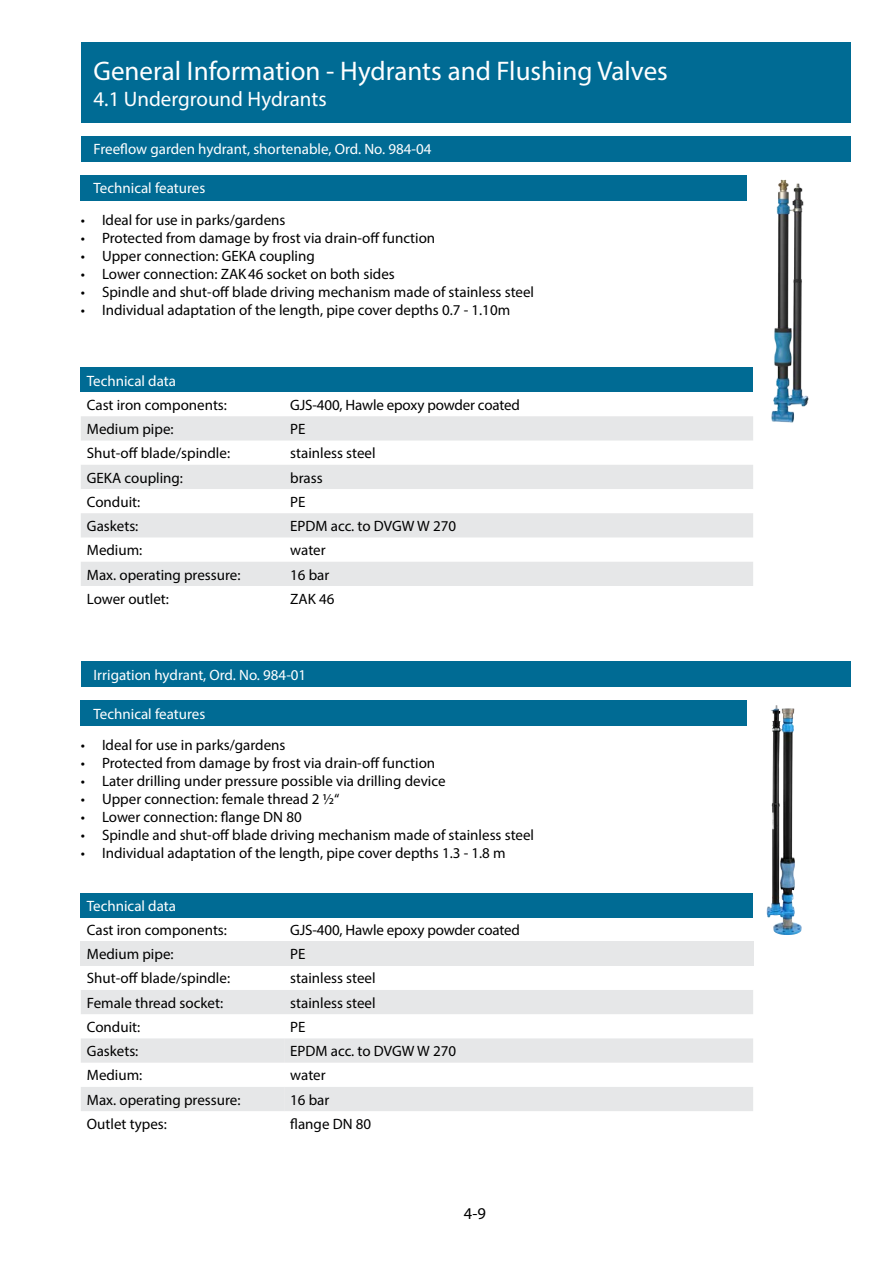
<style>
.page{position:relative;width:893px;height:1263px;background:#fff}
.page>*{position:absolute;margin:0;border:0;box-sizing:border-box;transform-origin:0 0}
.t1{font:27px "Myriad Pro";color:#fff}
.t2{font:21px "Myriad Pro";color:#fff}
.t3{font:16.5px "Myriad Pro";color:#000}
.t4{font:15px "Myriad Pro";color:#000}
.t5{font:15px "Myriad Pro";color:#fff}
</style>
<div class="page">
<img style="left:767px;top:705px;width:35px;height:230px">
<div style="left:81px;top:43px;width:769px;height:80px;background:#006b94"></div>
<div style="left:81px;top:368px;width:672px;height:24px;background:#006b94"></div>
<svg style="left:81px;top:416px;width:672px;height:170px;fill:#e6e7e8"></svg>
<div style="left:81px;top:893px;width:672px;height:24px;background:#006b94"></div>
<div style="left:81px;top:941px;width:203px;height:25px;background:#e6e7e8"></div>
<div style="left:284px;top:941px;width:469px;height:25px;background:#e6e7e8"></div>
<div style="left:81px;top:990px;width:672px;height:24px;background:#e6e7e8"></div>
<svg style="left:81px;top:1038px;width:672px;height:73px"></svg>
<div style="left:81px;top:175px;width:666px;height:26px;background:#006b94"></div>
<div style="left:81px;top:700px;width:666px;height:26px;background:#006b94"></div>
<div style="left:81px;top:136px;width:769px;height:26px;background:#006b94"></div>
<div style="left:81px;top:661px;width:769px;height:26px;background:#006b94"></div>
<img style="left:771px;top:179px;width:38px;height:244px">
<h1 class="t1" style="left:94px;top:55px;width:576px">General Information - Hydrants and Flushing Valves</h1>
<h2 class="t2" style="left:94px;top:86px;width:235px">4.1 Underground Hydrants</h2>
<p class="t5" style="left:94px;top:140px;width:339px">Freeflow garden hydrant, shortenable, Ord. No. 984-04</p>
<p class="t5" style="left:94px;top:179px;width:113px">Technical features</p>
<p class="t4" style="left:81px;top:211px;width:206px">• Ideal for use in parks/gardens</p>
<p class="t4" style="left:81px;top:229px;width:356px">• Protected from damage by frost via drain-off function</p>
<p class="t4" style="left:81px;top:247px;width:236px">• Upper connection: GEKA coupling</p>
<p class="t4" style="left:81px;top:265px;width:315px">• Lower connection: ZAK46 socket on both sides</p>
<p class="t4" style="left:81px;top:283px;width:455px">• Spindle and shut-off blade driving mechanism made of stainless steel</p>
<p class="t4" style="left:81px;top:301px;width:431px">• Individual adaptation of the length, pipe cover depths 0.7 - 1.10m</p>
<p class="t5" style="left:87px;top:371px;width:91px">Technical data</p>
<p class="t4" style="left:87px;top:395px;width:142px">Cast iron components:</p>
<p class="t4" style="left:290px;top:395px;width:231px">GJS-400, Hawle epoxy powder coated</p>
<p class="t4" style="left:87px;top:420px;width:88px">Medium pipe:</p>
<p class="t4" style="left:290px;top:420px;width:17px">PE</p>
<p class="t4" style="left:87px;top:444px;width:145px">Shut-off blade/spindle:</p>
<p class="t4" style="left:290px;top:444px;width:87px">stainless steel</p>
<p class="t4" style="left:87px;top:468px;width:98px">GEKA coupling:</p>
<p class="t4" style="left:290px;top:468px;width:34px">brass</p>
<p class="t4" style="left:87px;top:492px;width:55px">Conduit:</p>
<p class="t4" style="left:290px;top:492px;width:17px">PE</p>
<p class="t4" style="left:87px;top:517px;width:53px">Gaskets:</p>
<p class="t4" style="left:290px;top:517px;width:167px">EPDM acc. to DVGW W 270</p>
<p class="t4" style="left:87px;top:541px;width:57px">Medium:</p>
<p class="t4" style="left:290px;top:541px;width:37px">water</p>
<p class="t4" style="left:87px;top:565px;width:155px">Max. operating pressure:</p>
<p class="t4" style="left:290px;top:565px;width:41px">16 bar</p>
<p class="t4" style="left:87px;top:589px;width:84px">Lower outlet:</p>
<p class="t4" style="left:290px;top:589px;width:46px">ZAK 46</p>
<p class="t5" style="left:94px;top:665px;width:214px">Irrigation hydrant, Ord. No. 984-01</p>
<p class="t5" style="left:94px;top:704px;width:113px">Technical features</p>
<p class="t4" style="left:81px;top:736px;width:206px">• Ideal for use in parks/gardens</p>
<p class="t4" style="left:81px;top:754px;width:356px">• Protected from damage by frost via drain-off function</p>
<p class="t4" style="left:81px;top:772px;width:366px">• Later drilling under pressure possible via drilling device</p>
<p class="t4" style="left:81px;top:790px;width:260px">• Upper connection: female thread 2 ½“</p>
<p class="t4" style="left:81px;top:808px;width:222px">• Lower connection: flange DN 80</p>
<p class="t4" style="left:81px;top:826px;width:455px">• Spindle and shut-off blade driving mechanism made of stainless steel</p>
<p class="t4" style="left:81px;top:844px;width:426px">• Individual adaptation of the length, pipe cover depths 1.3 - 1.8 m</p>
<p class="t5" style="left:87px;top:896px;width:91px">Technical data</p>
<p class="t4" style="left:87px;top:921px;width:142px">Cast iron components:</p>
<p class="t4" style="left:290px;top:921px;width:231px">GJS-400, Hawle epoxy powder coated</p>
<p class="t4" style="left:87px;top:945px;width:88px">Medium pipe:</p>
<p class="t4" style="left:290px;top:945px;width:17px">PE</p>
<p class="t4" style="left:87px;top:969px;width:145px">Shut-off blade/spindle:</p>
<p class="t4" style="left:290px;top:969px;width:87px">stainless steel</p>
<p class="t4" style="left:87px;top:993px;width:138px">Female thread socket:</p>
<p class="t4" style="left:290px;top:993px;width:87px">stainless steel</p>
<p class="t4" style="left:87px;top:1018px;width:55px">Conduit:</p>
<p class="t4" style="left:290px;top:1018px;width:17px">PE</p>
<p class="t4" style="left:87px;top:1042px;width:53px">Gaskets:</p>
<p class="t4" style="left:290px;top:1042px;width:167px">EPDM acc. to DVGW W 270</p>
<p class="t4" style="left:87px;top:1066px;width:57px">Medium:</p>
<p class="t4" style="left:290px;top:1066px;width:37px">water</p>
<p class="t4" style="left:87px;top:1090px;width:155px">Max. operating pressure:</p>
<p class="t4" style="left:290px;top:1090px;width:41px">16 bar</p>
<p class="t4" style="left:87px;top:1115px;width:82px">Outlet types:</p>
<p class="t4" style="left:290px;top:1115px;width:82px">flange DN 80</p>
<p class="t3" style="left:464px;top:1203px;width:23px">4-9</p>
</div>
